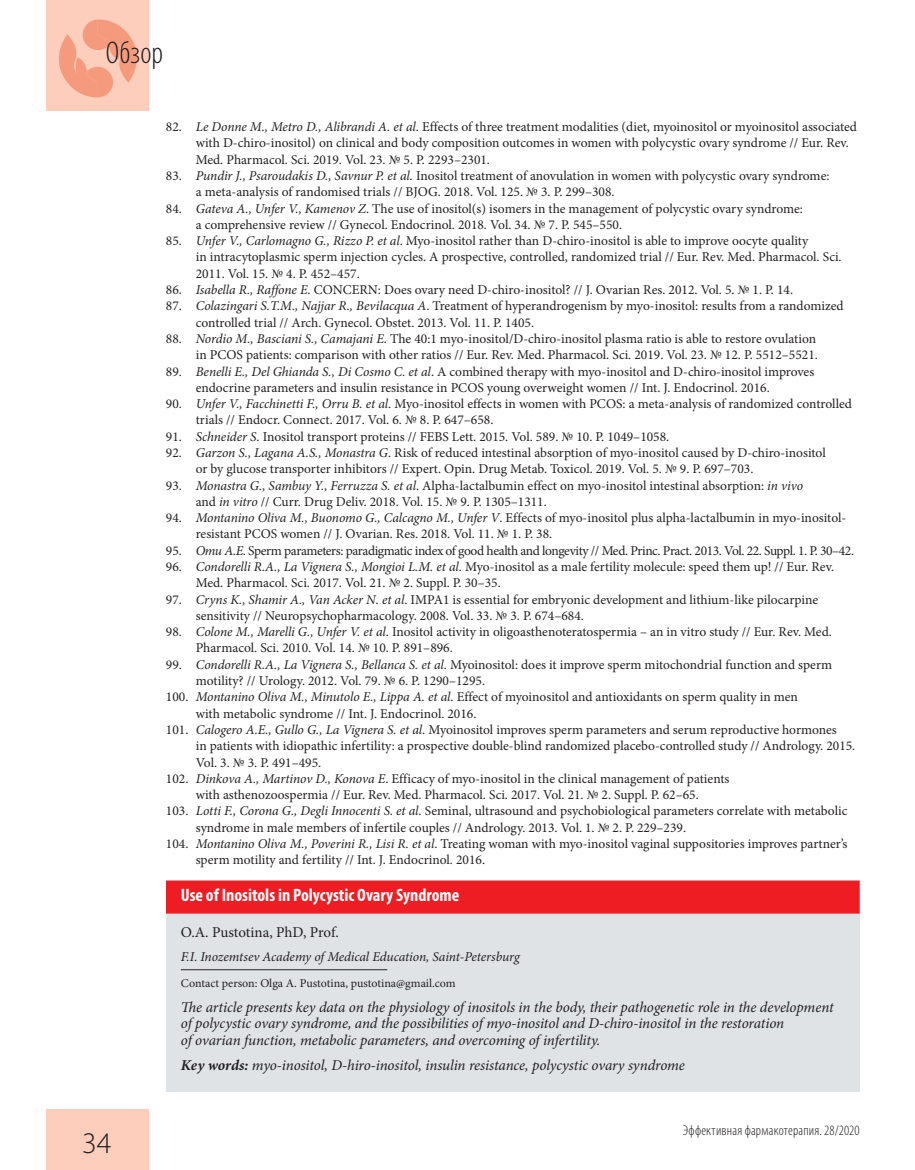
<style>
.page{position:relative;width:915px;height:1170px;background:#fff}
.page>*{position:absolute;margin:0;border:0;box-sizing:border-box;transform-origin:0 0}
.t1{font:300 condensed 31.5px "Myriad Pro";letter-spacing:.005em;color:#231f20}
.t2{font:300 30px "Myriad Pro";color:#231f20}
.t3{font:700 condensed 18px "Myriad Pro";color:#fff}
.t4{font:italic 15px/16.5px "Minion Pro";letter-spacing:-.01em;color:#231f20}
.t5{font:15px "Minion Pro";letter-spacing:-.005em;color:#231f20}
.t6{font:300 condensed 14.25px "Myriad Pro";letter-spacing:.015em;color:#231f20}
.t7{font:13.5px/16.4px "Minion Pro";color:#231f20}
.t8{font:13.5px "Minion Pro";letter-spacing:-.03em;color:#231f20}
.t9{font:italic 13.5px "Minion Pro";letter-spacing:-.005em;color:#231f20}
.t10{font:12px "Minion Pro";color:#231f20}
.s1{font-style:italic}
.s2{font-weight:700}
</style>
<div class="page">
<div style="left:47px;top:0;width:102px;height:111px;background:#fccebb"></div>
<div style="left:47px;top:1108px;width:102px;height:61px;background:#fccebb"></div>
<svg style="left:59px;top:19px;width:78px;height:78px"></svg>
<div style="left:166px;top:880px;width:693px;height:211px;background:#dfe3e6"></div>
<div style="left:166px;top:880px;width:693px;height:33px;background:#ee1d23"></div>
<hr style="left:181px;top:969px;width:206px;height:1px;background:#231f20">
<h1 class="t1" style="left:106px;top:34px;width:59px">Обзор</h1>
<h2 class="t2" style="left:82px;top:1125px;width:31px">34</h2>
<p class="t7" style="left:196px;top:119px;width:662px;text-indent:-30px">82. <span class="s1">Le Donne M., Metro D., Alibrandi A. et al</span>. Effects of three treatment modalities (diet, myoinositol or myoinositol associated with D-chiro-inositol) on clinical and body composition outcomes in women with polycystic ovary syndrome // Eur. Rev.<br>Med. Pharmacol. Sci. 2019. Vol. 23. № 5. P. 2293–2301.</p>
<p class="t7" style="left:196px;top:168px;width:635px;text-indent:-30px">83. <span class="s1">Pundir J., Psaroudakis D., Savnur P. et al.</span> Inositol treatment of anovulation in women with polycystic ovary syndrome: a meta-analysis of randomised trials // BJOG. 2018. Vol. 125. № 3. P. 299–308.</p>
<p class="t7" style="left:196px;top:200px;width:608px;text-indent:-30px">84. <span class="s1">Gateva A., Unfer V., Kamenov Z</span>. The use of inositol(s) isomers in the management of polycystic ovary syndrome: a comprehensive review // Gynecol. Endocrinol. 2018. Vol. 34. № 7. P. 545–550.</p>
<p class="t7" style="left:196px;top:233px;width:647px;text-indent:-30px">85. <span class="s1">Unfer V., Carlomagno G., Rizzo P. et al</span>. Myo-inositol rather than D-chiro-inositol is able to improve oocyte quality<br>in intracytoplasmic sperm injection cycles. A prospective, controlled, randomized trial // Eur. Rev. Med. Pharmacol. Sci.<br>2011. Vol. 15. № 4. P. 452–457.</p>
<p class="t7" style="left:166px;top:281px;width:628px">86. <span class="s1">Isabella R., Raffone E</span>. CONCERN: Does ovary need D-chiro-inositol? // J. Ovarian Res. 2012. Vol. 5. № 1. P. 14.</p>
<p class="t7" style="left:196px;top:298px;width:649px;text-indent:-30px">87. <span class="s1">Colazingari S.T.M., Najjar R., Bevilacqua A</span>. Treatment of hyperandrogenism by myo-inositol: results from a randomized controlled trial // Arch. Gynecol. Obstet. 2013. Vol. 11. P. 1405.</p>
<p class="t7" style="left:166px;top:330px;width:653px;text-align:right">88. <span class="s1">Nordio M., Basciani S., Camajani E</span>. The 40:1 myo-inositol/D-chiro-inositol plasma ratio is able to restore ovulation in PCOS patients: comparison with other ratios // Eur. Rev. Med. Pharmacol. Sci. 2019. Vol. 23. № 12. P. 5512–5521.</p>
<p class="t7" style="left:196px;top:363px;width:620px;text-indent:-30px">89. <span class="s1">Benelli E., Del Ghianda S., Di Cosmo C. et al</span>. A combined therapy with myo-inositol and D-chiro-inositol improves endocrine parameters and insulin resistance in PCOS young overweight women // Int. J. Endocrinol. 2016.</p>
<p class="t7" style="left:196px;top:395px;width:657px;text-indent:-30px">90. <span class="s1">Unfer V., Facchinetti F., Orru B. et al</span>. Myo-inositol effects in women with PCOS: a meta-analysis of randomized controlled trials // Endocr. Connect. 2017. Vol. 6. № 8. P. 647–658.</p>
<p class="t7" style="left:166px;top:428px;width:504px">91. <span class="s1">Schneider S</span>. Inositol transport proteins // FEBS Lett. 2015. Vol. 589. № 10. P. 1049–1058.</p>
<p class="t7" style="left:196px;top:444px;width:631px;text-indent:-30px">92. <span class="s1">Garzon S., Lagana A.S., Monastra G</span>. Risk of reduced intestinal absorption of myo-inositol caused by D-chiro-inositol or by glucose transporter inhibitors // Expert. Opin. Drug Metab. Toxicol. 2019. Vol. 5. № 9. P. 697–703.</p>
<p class="t7" style="left:196px;top:477px;width:608px;text-indent:-30px">93. <span class="s1">Monastra G., Sambuy Y., Ferruzza S. et al</span>. Alpha-lactalbumin effect on myo-inositol intestinal absorption: <span class="s1">in vivo </span>and <span class="s1">in vitro</span> // Curr. Drug Deliv. 2018. Vol. 15. № 9. P. 1305–1311.</p>
<p class="t7" style="left:196px;top:509px;width:652px;text-indent:-30px">94. <span class="s1">Montanino Oliva M., Buonomo G., Calcagno M., Unfer V</span>. Effects of myo-inositol plus alpha-lactalbumin in myo-inositol&shy;resistant PCOS women // J. Ovarian. Res. 2018. Vol. 11. № 1. P. 38.</p>
<p class="t8" style="left:166px;top:541px;width:689px">95. <span class="s1">Omu A.E</span>. Sperm parameters: paradigmatic index of good health and longevity // Med. Princ. Pract. 2013. Vol. 22. Suppl. 1. P. 30–42.</p>
<p class="t7" style="left:196px;top:558px;width:639px;text-indent:-30px">96. <span class="s1">Condorelli R.A., La Vignera S., Mongioi L.M. et al</span>. Myo-inositol as a male fertility molecule: speed them up! // Eur. Rev.<br>Med. Pharmacol. Sci. 2017. Vol. 21. № 2. Suppl. P. 30–35.</p>
<p class="t7" style="left:196px;top:591px;width:623px;text-indent:-30px">97. <span class="s1">Cryns K., Shamir A., Van Acker N. et al</span>. IMPA1 is essential for embryonic development and lithium-like pilocarpine sensitivity // Neuropsychopharmacology. 2008. Vol. 33. № 3. P. 674–684.</p>
<p class="t7" style="left:196px;top:623px;width:637px;text-indent:-30px">98. <span class="s1">Colone M., Marelli G., Unfer V. et al</span>. Inositol activity in oligoasthenoteratospermia – an in vitro study // Eur. Rev. Med.<br>Pharmacol. Sci. 2010. Vol. 14. № 10. P. 891–896.</p>
<p class="t7" style="left:166px;top:656px;width:667px">99. <span class="s1">Condorelli R.A., La Vignera S., Bellanca S. et al</span>. Myoinositol: does it improve sperm mitochondrial function and sperm</p>
<p class="t7" style="left:196px;top:672px;width:291px">motility? // Urology. 2012. Vol. 79. № 6. P. 1290–1295.</p>
<p class="t7" style="left:166px;top:688px;width:633px">100. <span class="s1">Montanino Oliva M., Minutolo E., Lippa A. et al</span>. Effect of myoinositol and antioxidants on sperm quality in men</p>
<p class="t7" style="left:196px;top:705px;width:282px">with metabolic syndrome // Int. J. Endocrinol. 2016.</p>
<p class="t7" style="left:166px;top:721px;width:672px">101. <span class="s1">Calogero A.E., Gullo G., La Vignera S. et al</span>. Myoinositol improves sperm parameters and serum reproductive hormones</p>
<p class="t7" style="left:196px;top:737px;width:661px">in patients with idiopathic infertility: a prospective double-blind randomized placebo-controlled study // Andrology. 2015.</p>
<p class="t7" style="left:196px;top:754px;width:127px">Vol. 3. № 3. P. 491–495.</p>
<p class="t7" style="left:166px;top:770px;width:565px">102. <span class="s1">Dinkova A., Martinov D., Konova E</span>. Efficacy of myo-inositol in the clinical management of patients</p>
<p class="t7" style="left:196px;top:786px;width:504px">with asthenozoospermia // Eur. Rev. Med. Pharmacol. Sci. 2017. Vol. 21. № 2. Suppl. P. 62–65.</p>
<p class="t7" style="left:166px;top:802px;width:682px">103. <span class="s1">Lotti F., Corona G., Degli Innocenti S. et al</span>. Seminal, ultrasound and psychobiological parameters correlate with metabolic</p>
<p class="t7" style="left:196px;top:819px;width:491px">syndrome in male members of infertile couples // Andrology. 2013. Vol. 1. № 2. P. 229–239.</p>
<p class="t7" style="left:166px;top:835px;width:682px">104. <span class="s1">Montanino Oliva M., Poverini R., Lisi R. et al</span>. Treating woman with myo-inositol vaginal suppositories improves partner’s</p>
<p class="t7" style="left:196px;top:851px;width:291px">sperm motility and fertility // Int. J. Endocrinol. 2016.</p>
<h3 class="t3" style="left:181px;top:883px;width:280px">Use of Inositols in Polycystic Ovary Syndrome</h3>
<p class="t5" style="left:181px;top:922px;width:159px">O.A. Pustotina, PhD, Prof.</p>
<p class="t9" style="left:181px;top:947px;width:340px">F.I. Inozemtsev Academy of Medical Education, Saint-Petersburg</p>
<p class="t10" style="left:181px;top:974px;width:276px">Contact person: Оlga A. Pustotina, pustotina@gmail.com</p>
<p class="t4" style="left:181px;top:998px;width:654px;text-indent:15px">e article presents key data on the physiology of inositols in the body, their pathogenetic role in the development of polycystic ovary syndrome, and the possibilities of myo-inositol and D-chiro-inositol in the restoration<br>of ovarian function, metabolic parameters, and overcoming of infertility.</p>
<p class="t4" style="left:181px;top:1056px;width:505px"><span class="s2">Key words:</span> myo-inositol, D-hiro-inositol, insulin resistance, polycystic ovary syndrome</p>
<p class="t6" style="left:682px;top:1121px;width:178px">Эффективная фармакотерапия. 28/2020</p>
</div>
